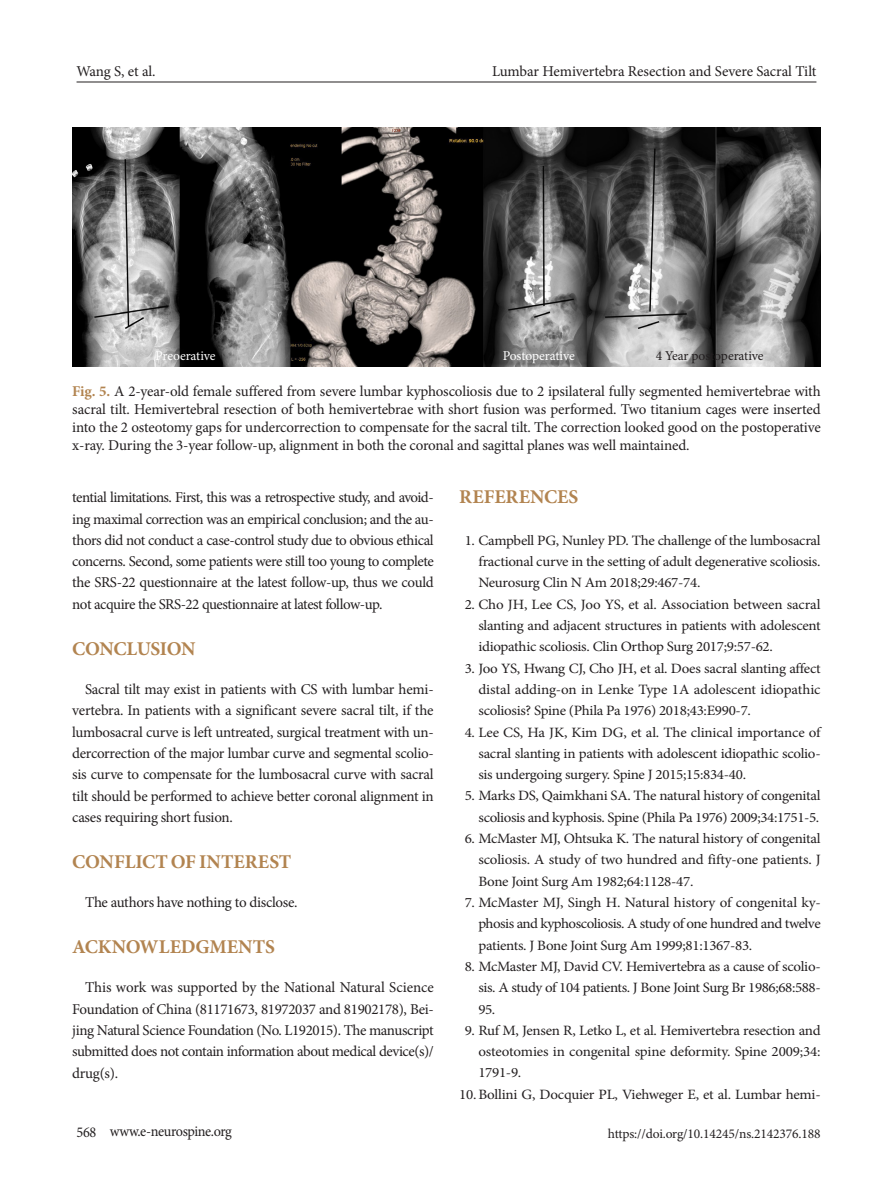
<style>
.page{position:relative;width:893px;height:1191px;background:#fff}
.page>*{position:absolute;margin:0;border:0;box-sizing:border-box;transform-origin:0 0}
.대제목{font:700 19.5px "Minion Pro";letter-spacing:-.01em;color:#b28450}
.본문{font:15px/21.3px "Minion Pro";letter-spacing:-.03em;color:#231f20;text-align:justify}
.표그림캡션{font:15px/18px "Minion Pro";letter-spacing:-.015em;color:#231f20;text-align:justify}
.표그림캡션-2{font:15px "Minion Pro";letter-spacing:-.015em;color:#231f20;scale:.95 1}
.참고문헌1{font:14.25px/21.3px "Minion Pro";letter-spacing:-.02em;color:#231f20;text-align:justify;scale:1.05 1}
.참고문헌2{font:14.25px "Minion Pro";letter-spacing:-.015em;color:#231f20;scale:1.05 1}
.그림_지문_8pt{font:13.5px "Minion Pro";letter-spacing:-.01em;color:#231f20}
.그림_지문_8pt-2{font:13.5px "Minion Pro";letter-spacing:-.01em;color:#fff}
.s1{font-weight:700;color:#b28450}
</style>
<div class="page">
<hr style="left:77px;top:82px;width:739px;height:1px;background:#231f20">
<img style="left:72px;top:128px;width:749px;height:239px">
<p class="표그림캡션" style="left:77px;top:62px;width:81px">Wang S, et al.</p>
<p class="표그림캡션" style="left:492px;top:62px;width:326px">Lumbar Hemivertebra Resection and Severe Sacral Tilt</p>
<p class="그림_지문_8pt-2" style="left:155px;top:347px;width:62px">Preoerative</p>
<p class="그림_지문_8pt-2" style="left:503px;top:347px;width:74px">Postoperative</p>
<p class="그림_지문_8pt" style="left:656px;top:347px;width:109px">4 Year postoperative</p>
<p class="표그림캡션" style="left:72px;top:382px;width:750px"><span class="s1">Fig. 5.</span> A 2-year-old female suffered from severe lumbar kyphoscoliosis due to 2 ipsilateral fully segmented hemivertebrae with sacral tilt. Hemivertebral resection of both hemivertebrae with short fusion was performed. Two titanium cages were inserted into the 2 osteotomy gaps for undercorrection to compensate for the sacral tilt. The correction looked good on the postoperative x-ray. During the 3-year follow-up, alignment in both the coronal and sagittal planes was well maintained.</p>
<p class="본문" style="left:72px;top:487px;width:363px">tential limitations. First, this was a retrospective study, and avoid&shy;ing maximal correction was an empirical conclusion; and the au&shy;thors did not conduct a case-control study due to obvious ethical concerns. Second, some patients were still too young to complete the SRS-22 questionnaire at the latest follow-up, thus we could not acquire the SRS-22 questionnaire at latest follow-up.</p>
<p class="대제목" style="left:72px;top:635px;width:125px">CONCLUSION</p>
<p class="본문" style="left:72px;top:678px;width:363px;text-indent:13px">Sacral tilt may exist in patients with CS with lumbar hemi&shy;vertebra. In patients with a significant severe sacral tilt, if the lumbosacral curve is left untreated, surgical treatment with un&shy;dercorrection of the major lumbar curve and segmental scolio&shy;sis curve to compensate for the lumbosacral curve with sacral tilt should be performed to achieve better coronal alignment in cases requiring short fusion.</p>
<p class="대제목" style="left:72px;top:848px;width:221px">CONFLICT OF INTEREST</p>
<p class="본문" style="left:85px;top:891px;width:214px">The authors have nothing to disclose.</p>
<p class="대제목" style="left:72px;top:933px;width:204px">ACKNOWLEDGMENTS</p>
<p class="본문" style="left:72px;top:977px;width:363px;text-indent:13px">This work was supported by the National Natural Science Foundation of China (81171673, 81972037 and 81902178), Bei&shy;jing Natural Science Foundation (No. L192015). The manuscript submitted does not contain information about medical device(s)/ drug(s).</p>
<p class="대제목" style="left:459px;top:483px;width:121px">REFERENCES</p>
<p class="참고문헌1" style="left:478px;top:529px;width:328px;text-indent:-14px">1. Campbell PG, Nunley PD. The challenge of the lumbosacral fractional curve in the setting of adult degenerative scoliosis.<br>Neurosurg Clin N Am 2018;29:467-74.</p>
<p class="참고문헌1" style="left:478px;top:593px;width:327px;text-indent:-14px">2. Cho JH, Lee CS, Joo YS, et al. Association between sacral slanting and adjacent structures in patients with adolescent idiopathic scoliosis. Clin Orthop Surg 2017;9:57-62.</p>
<p class="참고문헌1" style="left:478px;top:657px;width:328px;text-indent:-14px">3. Joo YS, Hwang CJ, Cho JH, et al. Does sacral slanting affect distal adding-on in Lenke Type 1A adolescent idiopathic scoliosis? Spine (Phila Pa 1976) 2018;43:E990-7.</p>
<p class="참고문헌1" style="left:478px;top:721px;width:327px;text-indent:-14px">4. Lee CS, Ha JK, Kim DG, et al. The clinical importance of sacral slanting in patients with adolescent idiopathic scolio&shy;sis undergoing surgery. Spine J 2015;15:834-40.</p>
<p class="참고문헌1" style="left:465px;top:785px;width:341px;text-align:right">5. Marks DS, Qaimkhani SA. The natural history of congenital scoliosis and kyphosis. Spine (Phila Pa 1976) 2009;34:1751-5.</p>
<p class="참고문헌1" style="left:478px;top:828px;width:328px;text-indent:-14px">6. McMaster MJ, Ohtsuka K. The natural history of congenital scoliosis. A study of two hundred and fifty-one patients. J Bone Joint Surg Am 1982;64:1128-47.</p>
<p class="참고문헌1" style="left:478px;top:892px;width:328px;text-indent:-14px">7. McMaster MJ, Singh H. Natural history of congenital ky&shy;phosis and kyphoscoliosis. A study of one hundred and twelve patients. J Bone Joint Surg Am 1999;81:1367-83.</p>
<p class="참고문헌1" style="left:478px;top:955px;width:328px;text-indent:-14px">8. McMaster MJ, David CV. Hemivertebra as a cause of scolio&shy;sis. A study of 104 patients. J Bone Joint Surg Br 1986;68:588- 95.</p>
<p class="참고문헌1" style="left:478px;top:1019px;width:328px;text-indent:-14px">9. Ruf M, Jensen R, Letko L, et al. Hemivertebra resection and osteotomies in congenital spine deformity. Spine 2009;34:<br>1791-9.</p>
<p class="참고문헌2" style="left:459px;top:1084px;width:346px">10.Bollini G, Docquier PL, Viehweger E, et al. Lumbar hemi-</p>
<p class="표그림캡션-2" style="left:77px;top:1121px;width:165px">568 www.e-neurospine.org</p>
<p class="그림_지문_8pt" style="left:608px;top:1124px;width:214px">https://doi.org/10.14245/ns.2142376.188</p>
</div>
